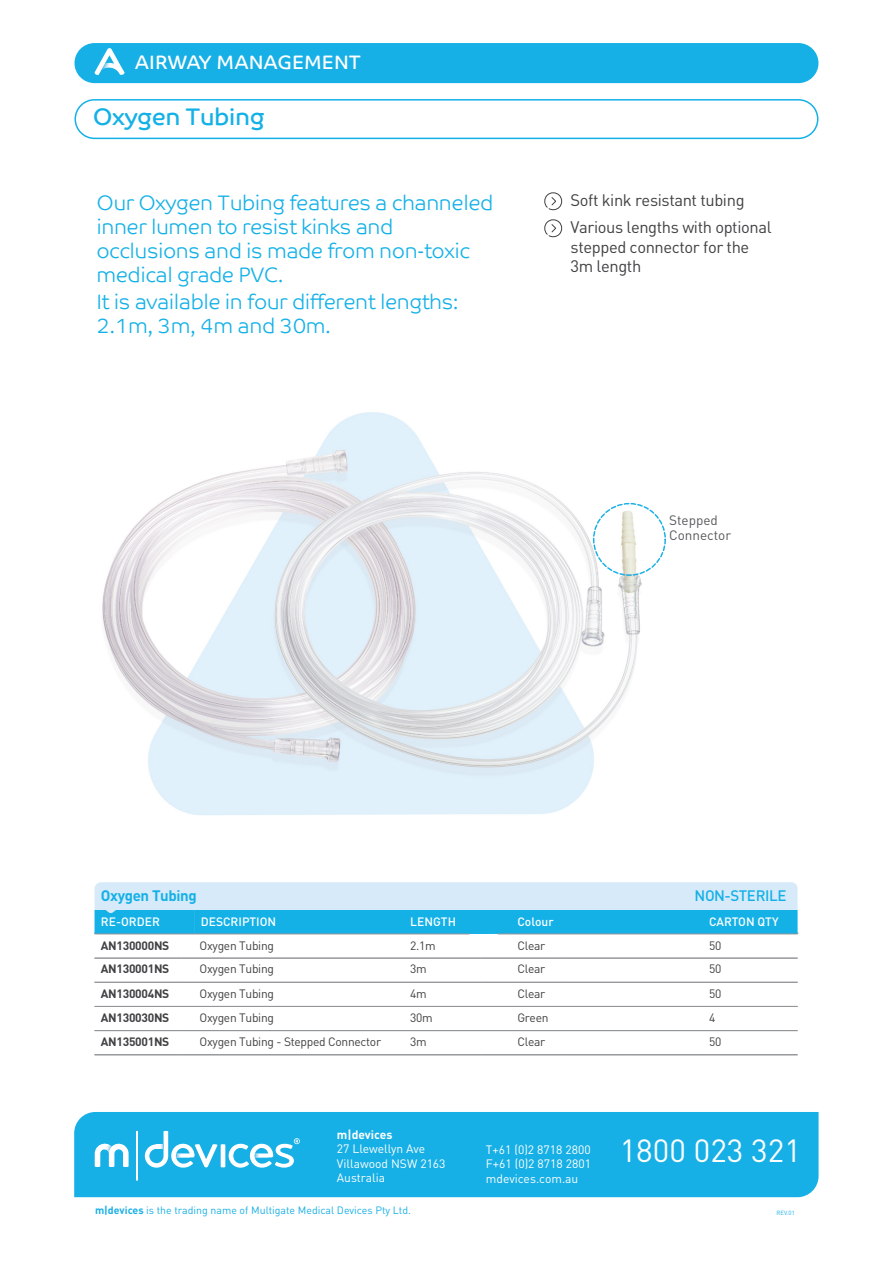
<style>
.page{position:relative;width:893px;height:1263px;background:#fff}
.page>*{position:absolute;margin:0;border:0;box-sizing:border-box;transform-origin:0 0}
.t1{font:31.65px "DIN Pro";color:#fdfefe}
.t2{font:24px "Co Text";letter-spacing:-.025em;color:#14b1e7}
.t3{font:300 21px/24px "Co Text";letter-spacing:-.025em;color:#14b1e7}
.t4{font:19.5px "Co Text";color:#fff}
.t5{font:16.5px/27px "DIN Pro";letter-spacing:-.025em;color:#414042}
.t6{font:700 15px "DIN Pro";letter-spacing:-.025em;color:#14b1e7}
.t7{font:500 15px "DIN Pro";letter-spacing:-.025em;color:#14b1e7}
.t8{font:13.5px/15px "DIN Pro";color:#58595b}
.t9{font:12px/24px "DIN Pro";letter-spacing:-.025em;color:#414042}
.t10{font:12px/14.5px "DIN Pro";color:#fffefe}
.t11{font:700 12px/24px "DIN Pro";letter-spacing:-.025em;color:#414042}
.t12{font:500 12px "DIN Pro";color:#fff}
.t13{font:700 12px "DIN Pro";color:#fffefe}
.t14{font:10.5px "DIN Pro";color:#18afe6}
.t15{font:6px "DIN Pro";color:#18afe6}
.s1{font-weight:700}
</style>
<div class="page">
<img style="left:94px;top:412px;width:622px;height:546px">
<div style="left:593px;top:503px;width:73px;height:73px;border:1px dashed #18afe6;border-radius:50%"></div>
<svg style="left:95px;top:882px;width:703px;height:52px;background:#7ecfef"></svg>
<hr style="left:95px;top:934px;width:87px;height:1px;background:#939598">
<hr style="left:182px;top:934px;width:288px;height:1px;background:#939598">
<hr style="left:498px;top:934px;width:60px;height:1px;background:#939598">
<hr style="left:558px;top:934px;width:71px;height:1px;background:#939598">
<hr style="left:629px;top:934px;width:83px;height:1px;background:#939598">
<hr style="left:712px;top:934px;width:86px;height:1px;background:#939598">
<hr style="left:95px;top:958px;width:87px;height:1px;background:#939598">
<hr style="left:182px;top:958px;width:299px;height:1px;background:#939598">
<hr style="left:481px;top:958px;width:81px;height:1px;background:#939598">
<hr style="left:562px;top:958px;width:67px;height:1px;background:#939598">
<hr style="left:629px;top:958px;width:83px;height:1px;background:#939598">
<hr style="left:712px;top:958px;width:86px;height:1px;background:#939598">
<hr style="left:95px;top:982px;width:87px;height:1px;background:#939598">
<hr style="left:182px;top:982px;width:299px;height:1px;background:#939598">
<hr style="left:481px;top:982px;width:81px;height:1px;background:#939598">
<hr style="left:562px;top:982px;width:67px;height:1px;background:#939598">
<hr style="left:629px;top:982px;width:83px;height:1px;background:#939598">
<hr style="left:712px;top:982px;width:86px;height:1px;background:#939598">
<hr style="left:95px;top:1006px;width:87px;height:1px;background:#939598">
<hr style="left:182px;top:1006px;width:299px;height:1px;background:#939598">
<hr style="left:481px;top:1006px;width:81px;height:1px;background:#939598">
<hr style="left:562px;top:1006px;width:67px;height:1px;background:#939598">
<hr style="left:629px;top:1006px;width:83px;height:1px;background:#939598">
<hr style="left:712px;top:1006px;width:86px;height:1px;background:#939598">
<hr style="left:95px;top:1030px;width:87px;height:1px;background:#939598">
<hr style="left:182px;top:1030px;width:299px;height:1px;background:#939598">
<hr style="left:481px;top:1030px;width:81px;height:1px;background:#939598">
<hr style="left:562px;top:1030px;width:67px;height:1px;background:#939598">
<hr style="left:629px;top:1030px;width:83px;height:1px;background:#939598">
<hr style="left:712px;top:1030px;width:86px;height:1px;background:#939598">
<hr style="left:95px;top:1054px;width:87px;height:1px;background:#939598">
<hr style="left:182px;top:1054px;width:299px;height:1px;background:#939598">
<hr style="left:481px;top:1054px;width:81px;height:1px;background:#939598">
<hr style="left:562px;top:1054px;width:67px;height:1px;background:#939598">
<hr style="left:629px;top:1054px;width:83px;height:1px;background:#939598">
<hr style="left:712px;top:1054px;width:86px;height:1px;background:#939598">
<div style="left:75px;top:44px;width:743px;height:38px;background:#17b0e6;border-radius:19px"></div>
<div style="left:74px;top:43px;width:744px;height:40px;border:2px solid #14b1e7;border-radius:19px"></div>
<div style="left:74px;top:99px;width:744px;height:40px;border:2px solid #14b1e7;border-radius:19px"></div>
<svg style="left:95px;top:48px;width:30px;height:27px"></svg>
<div style="left:74px;top:1112px;width:745px;height:85px;background:#17b0e6"></div>
<svg style="left:95px;top:1144px;width:34px;height:23px"></svg>
<svg style="left:136px;top:1131px;width:2px;height:50px"></svg>
<svg style="left:145px;top:1131px;width:155px;height:37px"></svg>
<svg style="left:544px;top:192px;width:19px;height:19px"></svg>
<svg style="left:544px;top:219px;width:19px;height:19px"></svg>
<p class="t4" style="left:135px;top:51px;width:228px">AIRWAY MANAGEMENT</p>
<p class="t2" style="left:93px;top:103px;width:173px">Oxygen Tubing</p>
<p class="t3" style="left:96px;top:191px;width:398px">Our Oxygen Tubing features a channeled inner lumen to resist kinks and occlusions and is made from non-toxic medical grade PVC.</p>
<p class="t3" style="left:96px;top:290px;width:364px">It is available in four different lengths:<br>2.1m, 3m, 4m and 30m.</p>
<p class="t5" style="left:571px;top:185px;width:202px">Soft kink resistant tubing<br>Various lengths with optional</p>
<p class="t5" style="left:571px;top:236px;width:180px;line-height:19.8px">stepped connector for the<br>3m length</p>
<p class="t8" style="left:669px;top:511px;width:63px">Stepped<br>Connector</p>
<p class="t6" style="left:101px;top:884px;width:97px">Oxygen Tubing</p>
<p class="t7" style="left:695px;top:884px;width:93px">NON-STERILE</p>
<p class="t12" style="left:101px;top:912px;width:61px">RE-ORDER</p>
<p class="t12" style="left:201px;top:912px;width:77px">DESCRIPTION</p>
<p class="t12" style="left:410px;top:912px;width:47px">LENGTH</p>
<p class="t12" style="left:517px;top:912px;width:38px">Colour</p>
<p class="t12" style="left:709px;top:912px;width:71px">CARTON QTY</p>
<p class="t11" style="left:101px;top:934px;width:70px;line-height:22.5px">AN130000NS<br>AN130001NS</p>
<p class="t11" style="left:101px;top:981px;width:70px;text-align:justify">AN130004NS AN130030NS AN135001NS</p>
<p class="t9" style="left:200px;top:934px;width:76px;line-height:22.5px">Oxygen Tubing<br>Oxygen Tubing</p>
<p class="t9" style="left:200px;top:981px;width:183px">Oxygen Tubing<br>Oxygen Tubing<br>Oxygen Tubing - Stepped Connector</p>
<p class="t9" style="left:410px;top:934px;width:27px;line-height:22.5px">2.1m<br>3m</p>
<p class="t9" style="left:410px;top:981px;width:24px">4m<br>30m<br>3m</p>
<p class="t9" style="left:517px;top:934px;width:29px;line-height:22.5px">Clear<br>Clear</p>
<p class="t9" style="left:517px;top:981px;width:33px">Clear<br>Green<br>Clear</p>
<p class="t9" style="left:709px;top:934px;width:14px;line-height:22.5px">50<br>50</p>
<p class="t9" style="left:709px;top:981px;width:14px">50<br>4<br>50</p>
<p class="t13" style="left:337px;top:1125px;width:57px">m|devices</p>
<p class="t10" style="left:337px;top:1141px;width:110px">27 Llewellyn Ave<br>Villawood NSW 2163<br>Australia</p>
<p class="t10" style="left:486px;top:1141px;width:107px;text-align:justify">T+61 (0)2 8718 2800<br>F+61 (0)2 8718 2801 mdevices.com.au</p>
<h1 class="t1" style="left:620px;top:1126px;width:183px">1800 023 321</h1>
<p class="t15" style="left:777px;top:1208px;width:20px">REV.01</p>
<p class="t14" style="left:95px;top:1203px;width:317px"><span class="s1">m|devices</span> is the trading name of Multigate Medical Devices Pty Ltd.</p>
</div>
